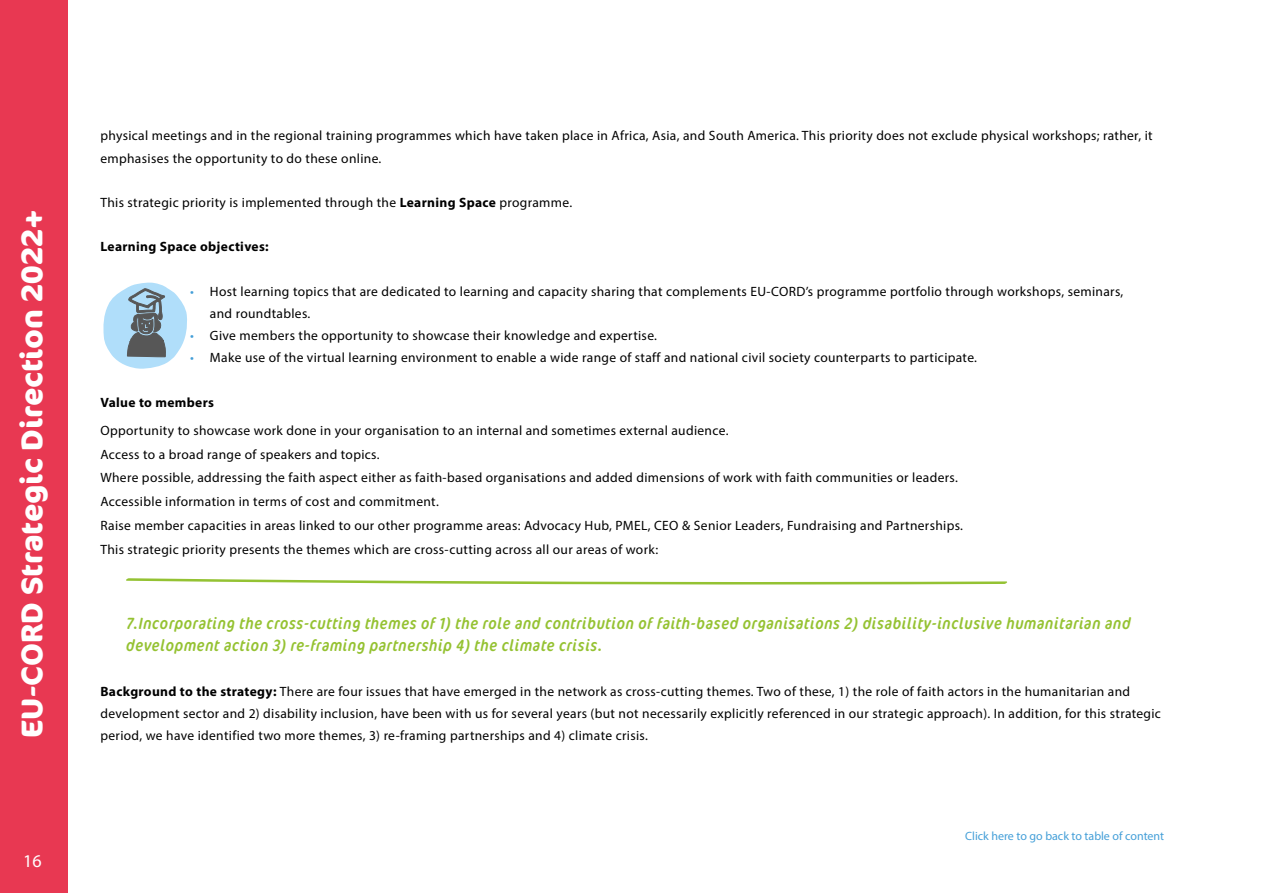
<style>
.page{position:relative;width:1263px;height:893px;background:#fff}
.page>*{position:absolute;margin:0;border:0;box-sizing:border-box;transform-origin:0 0}
.t1{font:700 30px "Cocon OT";color:#fff}
.t2{font:18px "Myriad Pro";color:#fff}
.t3{font:italic condensed 16.5px/22.2px "Cocon OT";letter-spacing:.04em;color:#95c232}
.t4{font:13.5px/23.7px "Myriad Pro";letter-spacing:.025em;color:#000}
.t5{font:700 13.5px "Myriad Pro";letter-spacing:.025em;color:#000}
.t6{font:12px "Myriad Pro";color:#449fd8}
.s1{font-weight:700}
.s2{color:#449fd8}
</style>
<div class="page">
<div style="left:0;top:0;width:68px;height:893px;background:#e83852"></div>
<svg style="left:126px;top:578px;width:882px;height:7px"></svg>
<svg style="left:103px;top:282px;width:84px;height:87px"></svg>
<h1 class="t1" style="left:14px;top:738px;width:529px;rotate:-90deg">EU-CORD Strategic Direction 2022+</h1>
<h2 class="t2" style="left:23px;top:850px;width:20px">16</h2>
<p class="t4" style="left:100px;top:125px;width:1054px;line-height:22.2px">physical meetings and in the regional training programmes which have taken place in Africa, Asia, and South America. This priority does not exclude physical workshops; rather, it emphasises the opportunity to do these online.</p>
<p class="t4" style="left:100px;top:190px;width:473px">This strategic priority is implemented through the <span class="s1">Learning Space</span> programme.</p>
<p class="t5" style="left:100px;top:238px;width:170px">Learning Space objectives:</p>
<p class="t4" style="left:210px;top:280px;width:915px;line-height:22.2px;text-indent:-20px"><span class="s2">•</span> Host learning topics that are dedicated to learning and capacity sharing that complements EU-CORD’s programme portfolio through workshops, seminars, and roundtables.</p>
<p class="t4" style="left:190px;top:324px;width:468px"><span class="s2">•</span> Give members the opportunity to showcase their knowledge and expertise.</p>
<p class="t4" style="left:190px;top:346px;width:788px"><span class="s2">•</span> Make use of the virtual learning environment to enable a wide range of staff and national civil society counterparts to participate.</p>
<p class="t5" style="left:100px;top:393px;width:115px">Value to members</p>
<p class="t4" style="left:100px;top:418px;width:864px">Opportunity to showcase work done in your organisation to an internal and sometimes external audience.<br>Access to a broad range of speakers and topics.<br>Where possible, addressing the faith aspect either as faith-based organisations and added dimensions of work with faith communities or leaders.<br>Accessible information in terms of cost and commitment.<br>Raise member capacities in areas linked to our other programme areas: Advocacy Hub, PMEL, CEO &amp; Senior Leaders, Fundraising and Partnerships.<br>This strategic priority presents the themes which are cross-cutting across all our areas of work:</p>
<p class="t3" style="left:126px;top:613px;width:1006px">7.Incorporating the cross-cutting themes of 1) the role and contribution of faith-based organisations 2) disability-inclusive humanitarian and development action 3) re-framing partnership 4) the climate crisis.</p>
<p class="t4" style="left:100px;top:680px;width:1062px;line-height:22.2px"><span class="s1">Background to the strategy:</span> There are four issues that have emerged in the network as cross-cutting themes. Two of these, 1) the role of faith actors in the humanitarian and development sector and 2) disability inclusion, have been with us for several years (but not necessarily explicitly referenced in our strategic approach). In addition, for this strategic period, we have identified two more themes, 3) re-framing partnerships and 4) climate crisis.</p>
<p class="t6" style="left:965px;top:828px;width:200px">Click here to go back to table of content</p>
</div>
